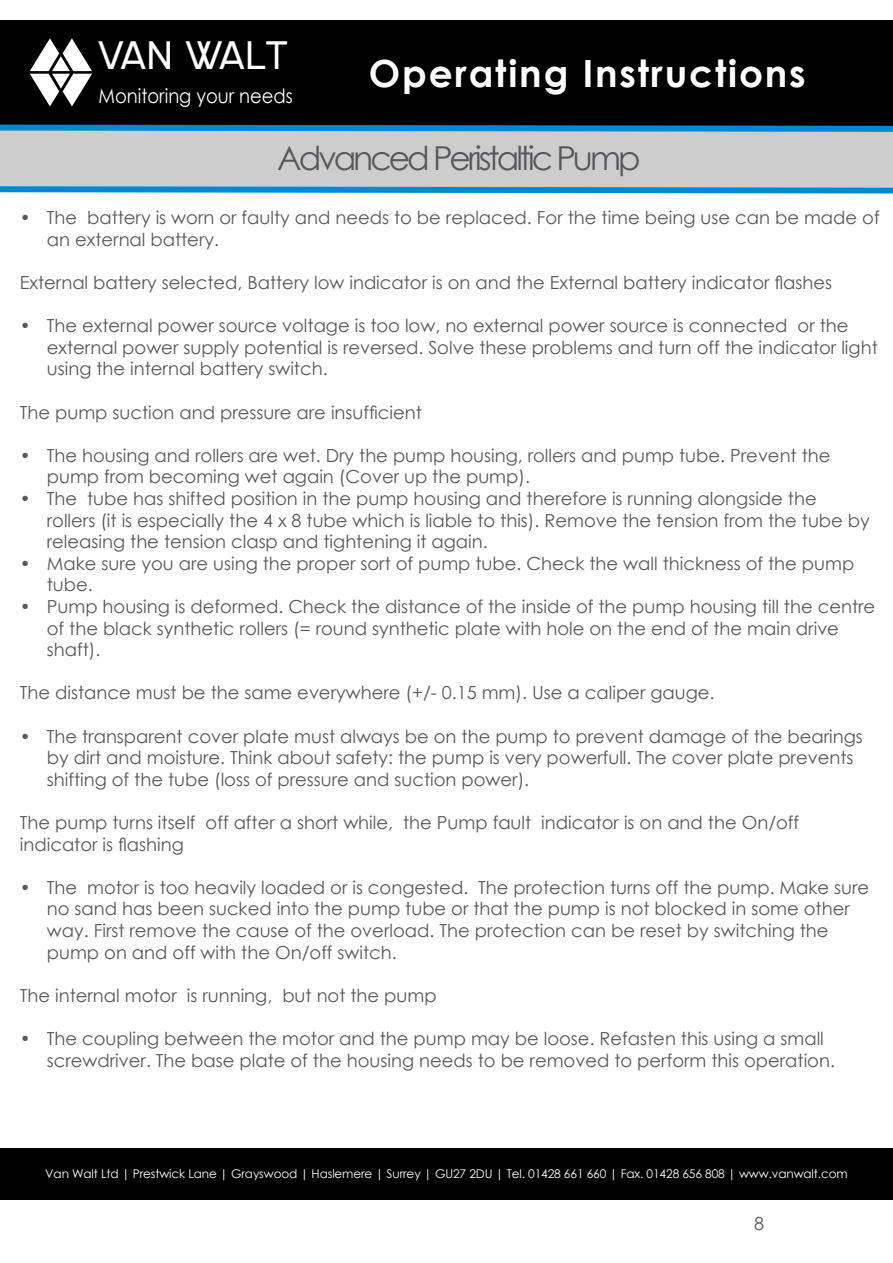
<style>
.page{position:relative;width:893px;height:1263px;background:#fff}
.page>*{position:absolute;margin:0;border:0;box-sizing:border-box;transform-origin:0 0}
.t1{font:41.25px "SF New Republic";color:#fff}
.t2{font:700 37.5px "Century Gothic";letter-spacing:.05em;color:#fff}
.t3{font:33px "Century Gothic";letter-spacing:-.09em;color:#57585a}
.t4{font:19.8px "Century Gothic";color:#fff;scale:.91 1}
.t5{font:18px/21.6px "Century Gothic";color:#57585a}
.t6{font:12px "Century Gothic";letter-spacing:-.01em;color:#fff}
</style>
<div class="page">
<div style="left:0;top:21px;width:893px;height:106px;background:#000"></div>
<div style="left:0;top:126px;width:893px;height:61px;background:#cdcdce"></div>
<svg style="left:0;top:186px;width:893px;height:8px;background:#3aa1d9"></svg>
<div style="left:0;top:1148px;width:893px;height:51px;background:#000"></div>
<svg style="left:0;top:124px;width:893px;height:8px;background:#147ab2"></svg>
<svg style="left:30px;top:38px;width:62px;height:68px"></svg>
<h1 class="t1" style="left:99px;top:33px;width:191px">VAN WALT</h1>
<p class="t4" style="left:99px;top:82px;width:215px">Monitoring your needs</p>
<h2 class="t2" style="left:369px;top:45px;width:438px">Operating Instructions</h2>
<h3 class="t3" style="left:277px;top:135px;width:365px">Advanced Peristaltic Pump</h3>
<p class="t5" style="left:47px;top:207px;width:834px;text-indent:-27px">• The battery is worn or faulty and needs to be replaced. For the time being use can be made of an external battery.</p>
<p class="t5" style="left:20px;top:271px;width:814px">External battery selected, Battery low indicator is on and the External battery indicator flashes</p>
<p class="t5" style="left:47px;top:315px;width:832px;text-indent:-27px">• The external power source voltage is too low, no external power source is connected or the external power supply potential is reversed. Solve these problems and turn off the indicator light using the internal battery switch.</p>
<p class="t5" style="left:20px;top:401px;width:404px">The pump suction and pressure are insufficient</p>
<p class="t5" style="left:47px;top:444px;width:785px;text-indent:-27px">• The housing and rollers are wet. Dry the pump housing, rollers and pump tube. Prevent the pump from becoming wet again (Cover up the pump).</p>
<p class="t5" style="left:47px;top:487px;width:824px;text-indent:-27px">• The tube has shifted position in the pump housing and therefore is running alongside the<br>rollers (it is especially the 4 x 8 tube which is liable to this). Remove the tension from the tube by releasing the tension clasp and tightening it again.</p>
<p class="t5" style="left:47px;top:552px;width:809px;text-indent:-27px">• Make sure you are using the proper sort of pump tube. Check the wall thickness of the pump tube.</p>
<p class="t5" style="left:47px;top:595px;width:830px;text-indent:-27px">• Pump housing is deformed. Check the distance of the inside of the pump housing till the centre of the black synthetic rollers (= round synthetic plate with hole on the end of the main drive shaft).</p>
<p class="t5" style="left:20px;top:682px;width:696px">The distance must be the same everywhere (+/- 0.15 mm). Use a caliper gauge.</p>
<p class="t5" style="left:47px;top:725px;width:818px;text-indent:-27px">• The transparent cover plate must always be on the pump to prevent damage of the bearings by dirt and moisture. Think about safety: the pump is very powerfull. The cover plate prevents shifting of the tube (loss of pressure and suction power).</p>
<p class="t5" style="left:20px;top:811px;width:781px">The pump turns itself off after a short while, the Pump fault indicator is on and the On/off indicator is flashing</p>
<p class="t5" style="left:47px;top:876px;width:824px;text-indent:-27px">• The motor is too heavily loaded or is congested. The protection turns off the pump. Make sure no sand has been sucked into the pump tube or that the pump is not blocked in some other way. First remove the cause of the overload. The protection can be reset by switching the pump on and off with the On/off switch.</p>
<p class="t5" style="left:20px;top:984px;width:418px">The internal motor is running, but not the pump</p>
<p class="t5" style="left:47px;top:1027px;width:790px;text-indent:-27px">• The coupling between the motor and the pump may be loose. Refasten this using a small screwdriver. The base plate of the housing needs to be removed to perform this operation.</p>
<p class="t6" style="left:45px;top:1166px;width:804px">Van Walt Ltd | Prestwick Lane | Grayswood | Haslemere | Surrey | GU27 2DU | Tel. 01428 661 660 | Fax. 01428 656 808 | www.vanwalt.com</p>
<p class="t5" style="left:754px;top:1212px;width:11px">8</p>
</div>
